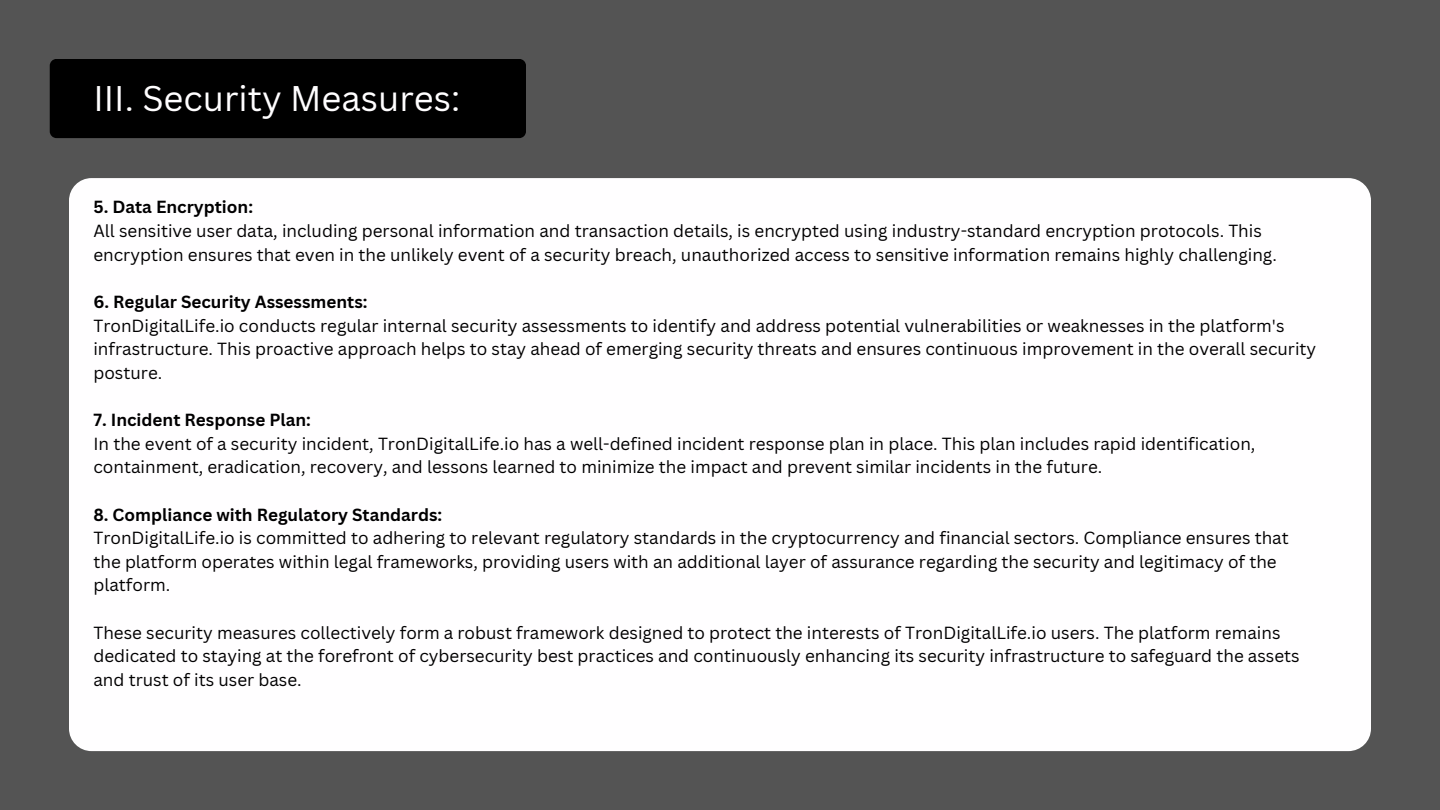
<style>
.page{position:relative;width:1440px;height:810px;background:#545454}
.page>*{position:absolute;margin:0;border:0;box-sizing:border-box;transform-origin:0 0}
.t1{font:34.8px "Canva Sans";color:#fffeff}
.t2{font:17.1px/23.7px "Canva Sans";color:#000}
.t3{font:700 17.1px "Canva Sans";color:#000}
</style>
<div class="page">
<div style="left:69px;top:178px;width:1302px;height:573px;background:#fffeff;border-radius:23px"></div>
<div style="left:50px;top:59px;width:476px;height:79px;background:#000;border-radius:7px"></div>
<p class="t1" style="left:93px;top:73px;width:368px">III. Security Measures:</p>
<p class="t3" style="left:93px;top:195px;width:161px">5. Data Encryption:</p>
<p class="t2" style="left:93px;top:219px;width:1185px">All sensitive user data, including personal information and transaction details, is encrypted using industry-standard encryption protocols. This encryption ensures that even in the unlikely event of a security breach, unauthorized access to sensitive information remains highly challenging.</p>
<p class="t3" style="left:93px;top:290px;width:276px">6. Regular Security Assessments:</p>
<p class="t2" style="left:93px;top:313px;width:1224px">TronDigitalLife.io conducts regular internal security assessments to identify and address potential vulnerabilities or weaknesses in the platform's infrastructure. This proactive approach helps to stay ahead of emerging security threats and ensures continuous improvement in the overall security posture.</p>
<p class="t3" style="left:93px;top:408px;width:219px">7. Incident Response Plan:</p>
<p class="t2" style="left:93px;top:431px;width:1164px">In the event of a security incident, TronDigitalLife.io has a well-defined incident response plan in place. This plan includes rapid identification, containment, eradication, recovery, and lessons learned to minimize the impact and prevent similar incidents in the future.</p>
<p class="t3" style="left:93px;top:502px;width:350px">8. Compliance with Regulatory Standards:</p>
<p class="t2" style="left:93px;top:526px;width:1197px">TronDigitalLife.io is committed to adhering to relevant regulatory standards in the cryptocurrency and financial sectors. Compliance ensures that the platform operates within legal frameworks, providing users with an additional layer of assurance regarding the security and legitimacy of the platform.</p>
<p class="t2" style="left:93px;top:620px;width:1208px">These security measures collectively form a robust framework designed to protect the interests of TronDigitalLife.io users. The platform remains dedicated to staying at the forefront of cybersecurity best practices and continuously enhancing its security infrastructure to safeguard the assets and trust of its user base.</p>
</div>
